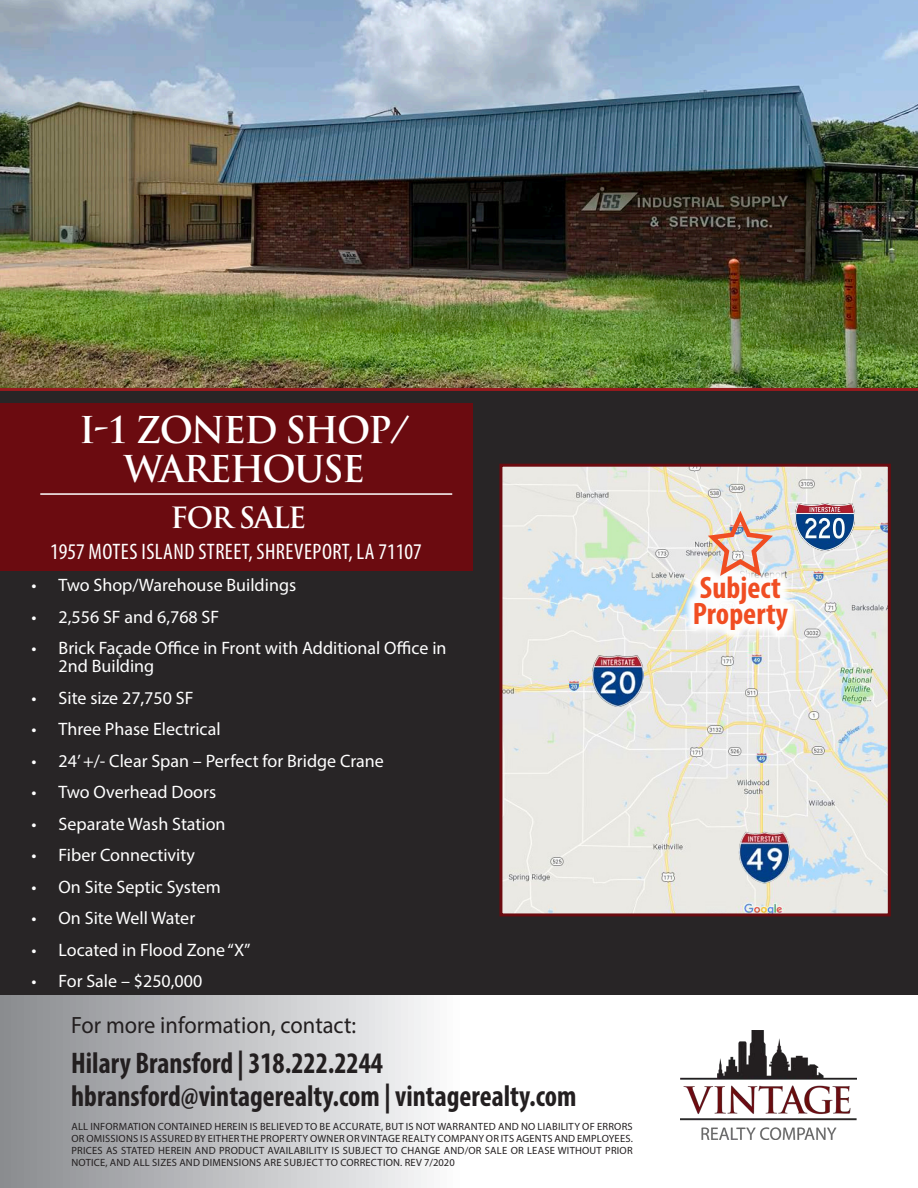
<style>
.page{position:relative;width:918px;height:1188px;background:#fff}
.page>*{position:absolute;margin:0;border:0;box-sizing:border-box;transform-origin:0 0}
.t1{font:700 36px/39px "Trajan Pro";letter-spacing:-.05em;color:#fff;text-align:center}
.t2{font:700 condensed 31.2px "Myriad Pro";color:#f04d22}
.t3{font:700 condensed 30px "Myriad Pro";color:#231f20;scale:.95 1}
.t4{font:700 28.5px "Trajan Pro";letter-spacing:-.05em;color:#fff}
.t5{font:23.7px "Myriad Pro";color:#231f20;scale:.95 1}
.t6{font:condensed 22.5px "Myriad Pro";letter-spacing:.02em;color:#fff}
.t7{font:18px/18px "Myriad Pro";color:#fff}
.t8{font:10.5px/12px "Myriad Pro";letter-spacing:.02em;color:#231f20;text-align:justify}
</style>
<div class="page">
<div style="left:0;top:375px;width:918px;height:813px;background:#282526"></div>
<svg style="left:0;top:996px;width:918px;height:192px;background:#dbdcdd"></svg>
<img style="left:680px;top:1031px;width:177px;height:108px">
<div style="left:0;top:403px;width:472px;height:168px;background:#6b0b10"></div>
<img style="left:0;top:0;width:918px;height:391px">
<hr style="left:40px;top:493px;width:412px;height:2px;background:#fff">
<img style="left:503px;top:468px;width:384px;height:444px">
<div style="left:499px;top:464px;width:392px;height:452px;border:3px solid #6b0b10"></div>
<img style="left:796px;top:503px;width:59px;height:48px">
<div style="left:683px;top:565px;width:116px;height:77px;background:#fff;opacity:.94"></div>
<img style="left:703px;top:510px;width:75px;height:70px">
<img style="left:735px;top:827px;width:61px;height:60px">
<img style="left:593px;top:656px;width:51px;height:51px">
<p class="t1" style="left:79px;top:410px;width:332px">I-1 ZONED SHOP/<br>WAREHOUSE</p>
<p class="t4" style="left:171px;top:500px;width:137px">FOR SALE</p>
<p class="t6" style="left:50px;top:538px;width:373px">1957 MOTES ISLAND STREET, SHREVEPORT, LA 71107</p>
<p class="t7" style="left:32px;top:576px;width:266px">• Two Shop/Warehouse Buildings</p>
<p class="t7" style="left:32px;top:607px;width:189px">• 2,556 SF and 6,768 SF</p>
<p class="t7" style="left:59px;top:639px;width:390px;text-indent:-27px">• Brick Façade Office in Front with Additional Office in<br>2nd Building</p>
<p class="t7" style="left:32px;top:688px;width:163px">• Site size 27,750 SF</p>
<p class="t7" style="left:32px;top:720px;width:191px">• Three Phase Electrical</p>
<p class="t7" style="left:32px;top:751px;width:354px">• 24’ +/- Clear Span – Perfect for Bridge Crane</p>
<p class="t7" style="left:32px;top:783px;width:186px">• Two Overhead Doors</p>
<p class="t7" style="left:32px;top:814px;width:196px">• Separate Wash Station</p>
<p class="t7" style="left:32px;top:846px;width:165px">• Fiber Connectivity</p>
<p class="t7" style="left:32px;top:877px;width:191px">• On Site Septic System</p>
<p class="t7" style="left:32px;top:909px;width:165px">• On Site Well Water</p>
<p class="t7" style="left:32px;top:940px;width:221px">• Located in Flood Zone “X”</p>
<p class="t7" style="left:32px;top:972px;width:172px">• For Sale – $250,000</p>
<p class="t5" style="left:71px;top:1011px;width:301px">For more information, contact:</p>
<p class="t3" style="left:71px;top:1044px;width:330px">Hilary Bransford | 318.222.2244</p>
<p class="t3" style="left:71px;top:1077px;width:533px">hbransford@vintagerealty.com | vintagerealty.com</p>
<p class="t8" style="left:71px;top:1121px;width:563px">ALL INFORMATION CONTAINED HEREIN IS BELIEVED TO BE ACCURATE, BUT IS NOT WARRANTED AND NO LIABILITY OF ERRORS OR OMISSIONS IS ASSURED BY EITHER THE PROPERTY OWNER OR VINTAGE REALTY COMPANY OR ITS AGENTS AND EMPLOYEES.<br>PRICES AS STATED HEREIN AND PRODUCT AVAILABILITY IS SUBJECT TO CHANGE AND/OR SALE OR LEASE WITHOUT PRIOR NOTICE, AND ALL SIZES AND DIMENSIONS ARE SUBJECT TO CORRECTION. REV 7/2020</p>
<p class="t2" style="left:700px;top:568px;width:83px">Subject</p>
<p class="t2" style="left:693px;top:594px;width:97px">Property</p>
</div>
